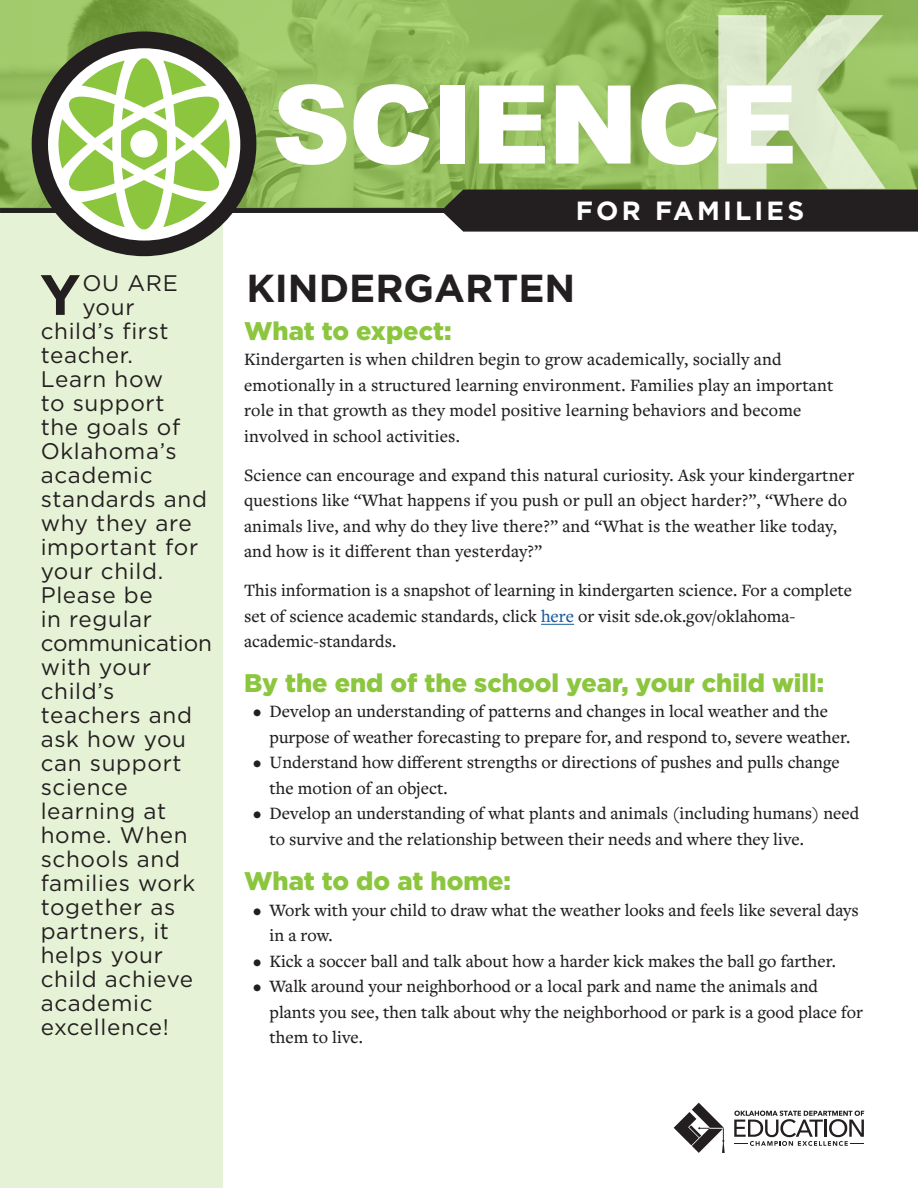
<style>
.page{position:relative;width:918px;height:1188px;background:#fff}
.page>*{position:absolute;margin:0;border:0;box-sizing:border-box;transform-origin:0 0}
.t1{font:900 247.95px "Gotham";color:#fff}
.t2{font:900 109.05px "Arial";letter-spacing:-.02em;color:#fff}
.t3{font:700 56.85px "Gotham";color:#231f20}
.t4{font:700 39px "Gotham";color:#231f20}
.t5{font:700 26.25px "Gotham";letter-spacing:.12em;color:#fff}
.t6{font:900 25.5px "Gotham";color:#8bc63e}
.t7{font:22.5px "Gotham";letter-spacing:.03em;color:#231f20}
.t8{font:22.5px "Gotham";letter-spacing:-.005em;color:#231f20}
.t9{font:500 18px/25.5px "Freight Text Pro";color:#231f20}
.s1{color:#175d9e}
</style>
<div class="page">
<div style="left:0;top:212px;width:222px;height:976px;background:#e5f2d5"></div>
<svg style="left:0;top:0;width:918px;height:58px;background:#90b95a"></svg>
<div style="left:32px;top:32px;width:224px;height:224px;background:#231f20;border-radius:50%"></div>
<div style="left:48px;top:48px;width:192px;height:193px;background:#fff;border-radius:50%"></div>
<svg style="left:0;top:58px;width:918px;height:174px"></svg>
<div style="left:130px;top:130px;width:28px;height:27px;background:#fff;border-radius:50%"></div>
<svg style="left:734px;top:1111px;width:130px;height:35px"></svg>
<svg style="left:674px;top:1103px;width:51px;height:50px"></svg>
<hr style="left:541px;top:624px;width:33px;height:1px;background:#175d9e">
<h3 class="t3" style="left:40px;top:262px;width:42px">Y</h3>
<p class="t7" style="left:82px;top:270px;width:97px">OU ARE</p>
<p class="t7" style="left:82px;top:294px;width:54px">your</p>
<p class="t7" style="left:41px;top:318px;width:129px">child’s first</p>
<p class="t7" style="left:41px;top:342px;width:94px">teacher.</p>
<p class="t7" style="left:41px;top:366px;width:124px">Learn how</p>
<p class="t7" style="left:41px;top:390px;width:125px">to support</p>
<p class="t7" style="left:41px;top:414px;width:141px">the goals of</p>
<p class="t7" style="left:41px;top:438px;width:137px">Oklahoma’s</p>
<p class="t7" style="left:41px;top:462px;width:114px">academic</p>
<p class="t7" style="left:41px;top:486px;width:168px">standards and</p>
<p class="t7" style="left:41px;top:510px;width:153px">why they are</p>
<p class="t7" style="left:41px;top:534px;width:159px">important for</p>
<p class="t7" style="left:41px;top:558px;width:124px">your child.</p>
<p class="t7" style="left:41px;top:582px;width:114px">Please be</p>
<p class="t7" style="left:41px;top:606px;width:113px">in regular</p>
<p class="t8" style="left:41px;top:630px;width:173px">communication</p>
<p class="t7" style="left:41px;top:654px;width:112px">with your</p>
<p class="t7" style="left:41px;top:678px;width:75px">child’s</p>
<p class="t7" style="left:41px;top:702px;width:153px">teachers and</p>
<p class="t7" style="left:41px;top:726px;width:147px">ask how you</p>
<p class="t7" style="left:41px;top:750px;width:142px">can support</p>
<p class="t7" style="left:41px;top:774px;width:89px">science</p>
<p class="t7" style="left:41px;top:798px;width:127px">learning at</p>
<p class="t7" style="left:41px;top:822px;width:149px">home. When</p>
<p class="t7" style="left:41px;top:846px;width:141px">schools and</p>
<p class="t7" style="left:41px;top:870px;width:156px">families work</p>
<p class="t7" style="left:41px;top:894px;width:136px">together as</p>
<p class="t7" style="left:41px;top:918px;width:130px">partners, it</p>
<p class="t7" style="left:41px;top:942px;width:124px">helps your</p>
<p class="t7" style="left:41px;top:966px;width:154px">child achieve</p>
<p class="t7" style="left:41px;top:990px;width:114px">academic</p>
<p class="t7" style="left:41px;top:1014px;width:130px">excellence!</p>
<h1 class="t1" style="left:703px;top:-42px;width:183px">K</h1>
<h2 class="t2" style="left:272px;top:43px;width:527px">SCIENCE</h2>
<h3 class="t5" style="left:576px;top:195px;width:230px">FOR FAMILIES</h3>
<h3 class="t4" style="left:246px;top:266px;width:331px">KINDERGARTEN</h3>
<h3 class="t6" style="left:244px;top:316px;width:209px">What to expect:</h3>
<p class="t9" style="left:244px;top:346px;width:591px">Kindergarten is when children begin to grow academically, socially and emotionally in a structured learning environment. Families play an important role in that growth as they model positive learning behaviors and become involved in school activities.</p>
<p class="t9" style="left:244px;top:462px;width:612px">Science can encourage and expand this natural curiosity. Ask your kindergartner questions like “What happens if you push or pull an object harder?”, “Where do animals live, and why do they live there?” and “What is the weather like today, and how is it different than yesterday?”</p>
<p class="t9" style="left:244px;top:577px;width:610px">This information is a snapshot of learning in kindergarten science. For a complete set of science academic standards, click <span class="s1">here</span> or visit sde.ok.gov/oklahoma&shy;academic-standards.</p>
<h3 class="t6" style="left:244px;top:668px;width:582px">By the end of the school year, your child will:</h3>
<p class="t9" style="left:270px;top:698px;width:582px;text-indent:-16px">• Develop an understanding of patterns and changes in local weather and the purpose of weather forecasting to prepare for, and respond to, severe weather.</p>
<p class="t9" style="left:270px;top:749px;width:572px;text-indent:-16px">• Understand how different strengths or directions of pushes and pulls change the motion of an object.</p>
<p class="t9" style="left:270px;top:800px;width:591px;text-indent:-16px">• Develop an understanding of what plants and animals (including humans) need to survive and the relationship between their needs and where they live.</p>
<h3 class="t6" style="left:244px;top:866px;width:269px">What to do at home:</h3>
<p class="t9" style="left:270px;top:896px;width:591px;text-indent:-16px">• Work with your child to draw what the weather looks and feels like several days in a row.</p>
<p class="t9" style="left:253px;top:947px;width:584px">• Kick a soccer ball and talk about how a harder kick makes the ball go farther.</p>
<p class="t9" style="left:270px;top:973px;width:595px;text-indent:-16px">• Walk around your neighborhood or a local park and name the animals and plants you see, then talk about why the neighborhood or park is a good place for them to live.</p>
</div>
